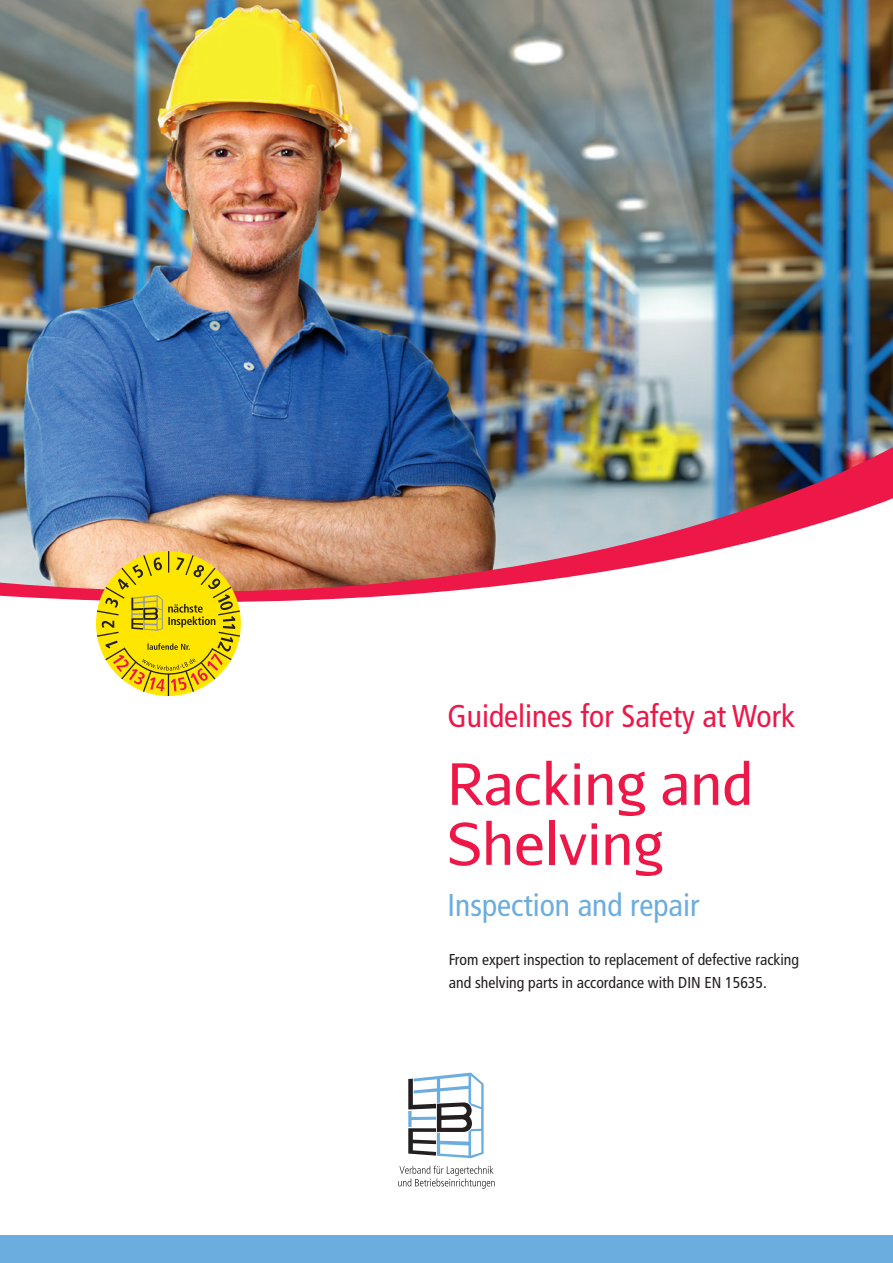
<style>
.page{position:relative;width:893px;height:1263px;background:#fff}
.page>*{position:absolute;margin:0;border:0;box-sizing:border-box;transform-origin:0 0}
.t1{font:57.3px/60px "Aurulent Sans";color:#ed1748}
.t2{font:condensed 31.5px "Frutiger";color:#ed1748}
.t3{font:condensed 31.5px "Frutiger";color:#6caddf}
.t4{font:condensed 15.75px/22.5px "Frutiger";color:#231f20}
</style>
<div class="page">
<img style="left:0;top:0;width:893px;height:593px">
<div style="left:0;top:1235px;width:893px;height:28px;background:#6caddf"></div>
<svg style="left:408px;top:1072px;width:76px;height:86px"></svg>
<svg style="left:398px;top:1166px;width:97px;height:23px"></svg>
<svg style="left:96px;top:551px;width:145px;height:145px;background:#e7cb32"></svg>
<h2 class="t2" style="left:448px;top:698px;width:349px">Guidelines for Safety at Work</h2>
<h1 class="t1" style="left:448px;top:752px;width:307px">Racking and<br>Shelving</h1>
<h2 class="t3" style="left:448px;top:886px;width:253px">Inspection and repair</h2>
<p class="t4" style="left:449px;top:949px;width:352px">From expert inspection to replacement of defective racking and shelving parts in accordance with DIN EN 15635.</p>
</div>
